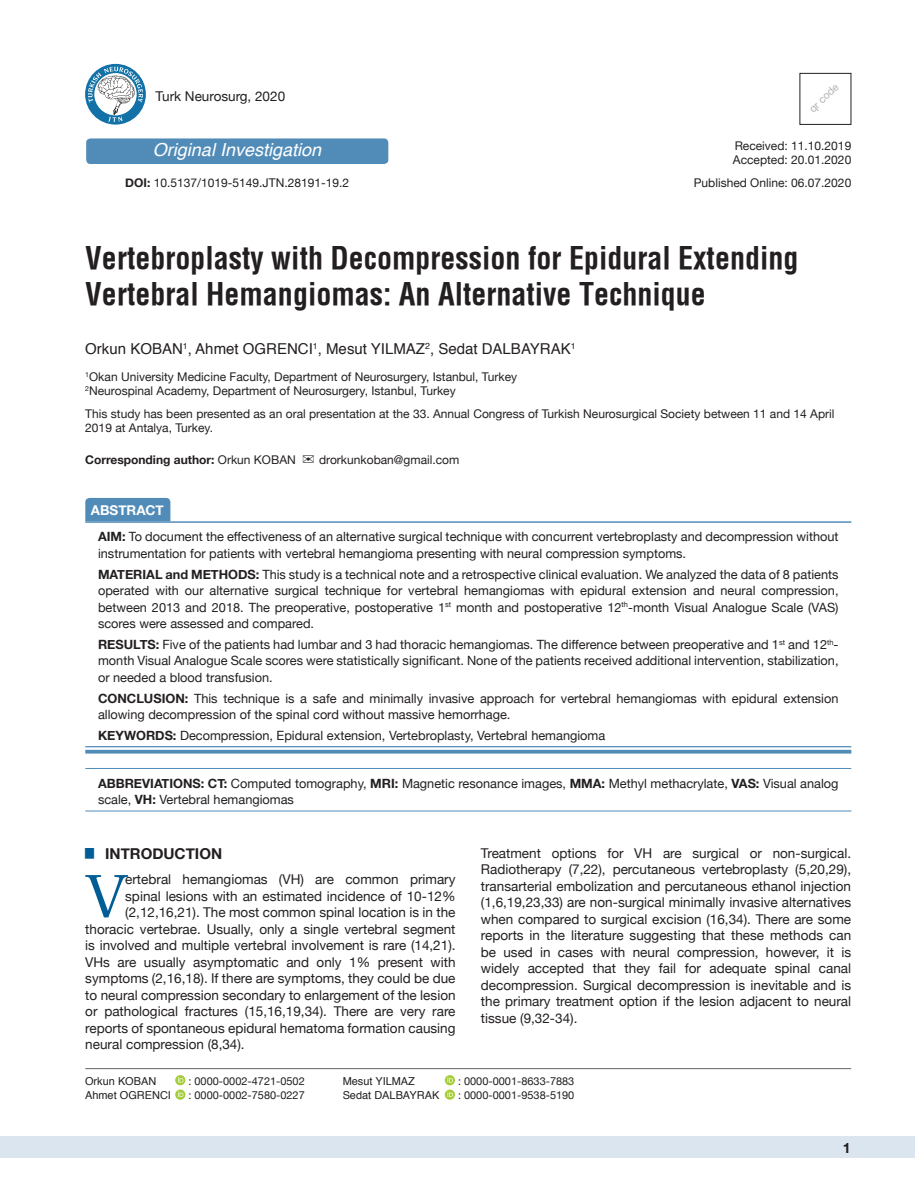
<style>
.page{position:relative;width:915px;height:1191px;background:#fff}
.page>*{position:absolute;margin:0;border:0;box-sizing:border-box;transform-origin:0 0}
.t1{font:61.2px "Utopia";color:#005d95}
.t2{font:700 30px/36px "Helvetica Condens";color:#231f20}
.t3{font:italic 18px "Helvetica";color:#fff}
.t4{font:15px "Helvetica";color:#231f20}
.t5{font:700 15px "Helvetica Neue";color:#231f20}
.t6{font:700 14.25px "Helvetica Neue";color:#231f20}
.t7{font:13.5px/16.5px "Helvetica Neue";color:#231f20;text-align:justify}
.t8{font:700 13.5px "Helvetica Neue";color:#fff}
.t9{font:12.75px/16.5px "Helvetica Neue";color:#231f20}
.t10{font:12px/14.4px "Helvetica Neue";color:#231f20}
.t11{font:700 12px "Helvetica Neue";color:#231f20}
.t12{font:10.95px "Helvetica Neue";color:#231f20}
.t13{font:10.95px "Helvetica";color:#231f20}
.t14{font:10.5px "Helvetica Neue";color:#b2b3b7}
.s1{font-weight:700}
.s2{font-weight:400}
</style>
<div class="page">
<div style="left:0;top:1136px;width:914px;height:22px;background:#dbe5f0"></div>
<div style="left:799px;top:73px;width:51px;height:52px;border:1px solid #231f20"></div>
<svg style="left:85px;top:64px;width:61px;height:61px"></svg>
<svg style="left:88px;top:67px;width:55px;height:55px"></svg>
<div style="left:86px;top:138px;width:302px;height:26px;background:#518cb9;border-radius:4px"></div>
<hr style="left:85px;top:1068px;width:765px;height:1px;background:#636366">
<div style="left:85px;top:498px;width:85px;height:23px;background:#518cb9"></div>
<svg style="left:85px;top:747px;width:766px;height:3px"></svg>
<hr style="left:85px;top:521px;width:766px;height:2px;background:#518cb9">
<hr style="left:85px;top:746px;width:766px;height:1px;background:#518cb9">
<hr style="left:85px;top:750px;width:766px;height:3px;background:#518cb9">
<hr style="left:85px;top:768px;width:766px;height:1px;background:#518cb9">
<hr style="left:85px;top:810px;width:766px;height:1px;background:#518cb9">
<svg style="left:175px;top:1075px;width:10px;height:10px"></svg>
<svg style="left:178px;top:1077px;width:5px;height:5px"></svg>
<svg style="left:175px;top:1089px;width:10px;height:10px"></svg>
<svg style="left:178px;top:1091px;width:5px;height:6px"></svg>
<svg style="left:444px;top:1075px;width:11px;height:10px"></svg>
<svg style="left:447px;top:1077px;width:6px;height:5px"></svg>
<svg style="left:444px;top:1089px;width:11px;height:10px"></svg>
<svg style="left:447px;top:1091px;width:6px;height:6px"></svg>
<p class="t7" style="left:156px;top:88px;width:131px">Turk Neurosurg, 2020</p>
<p class="t14" style="left:805px;top:105px;width:38px;rotate:-44deg">qr code</p>
<h3 class="t3" style="left:153px;top:136px;width:170px">Original Investigation</h3>
<p class="t10" style="left:125px;top:177px;width:225px"><span class="s1">DOI:</span> 10.5137/1019-5149.JTN.28191-19.2</p>
<p class="t10" style="left:732px;top:139px;width:120px">Received: 11.10.2019<br>Accepted: 20.01.2020</p>
<p class="t10" style="left:693px;top:176px;width:159px">Published Online: 06.07.2020</p>
<h2 class="t2" style="left:85px;top:240px;width:714px">Vertebroplasty with Decompression for Epidural Extending<br>Vertebral Hemangiomas: An Alternative Technique</h2>
<p class="t4" style="left:85px;top:337px;width:491px">Orkun KOBAN<sup>1</sup>, Ahmet OGRENCI<sup>1</sup>, Mesut YILMAZ<sup>2</sup>, Sedat DALBAYRAK<sup>1</sup></p>
<p class="t10" style="left:85px;top:370px;width:433px"><sup>1</sup>Okan University Medicine Faculty, Department of Neurosurgery, Istanbul, Turkey<br><sup>2</sup>Neurospinal Academy, Department of Neurosurgery, Istanbul, Turkey</p>
<p class="t10" style="left:85px;top:407px;width:750px">This study has been presented as an oral presentation at the 33. Annual Congress of Turkish Neurosurgical Society between 11 and 14 April<br>2019 at Antalya, Turkey.</p>
<p class="t11" style="left:85px;top:450px;width:212px">Corresponding author: <span class="s2">Orkun KOBAN</span></p>
<p class="t10" style="left:319px;top:453px;width:142px">drorkunkoban@gmail.com</p>
<p class="t8" style="left:91px;top:499px;width:75px">ABSTRACT</p>
<p class="t9" style="left:98px;top:529px;width:741px"><span class="s1">AIM:</span> To document the effectiveness of an alternative surgical technique with concurrent vertebroplasty and decompression without instrumentation for patients with vertebral hemangioma presenting with neural compression symptoms.</p>
<p class="t9" style="left:98px;top:566px;width:741px;text-align:justify"><span class="s1">MATERIAL and METHODS:</span> This study is a technical note and a retrospective clinical evaluation. We analyzed the data of 8 patients operated with our alternative surgical technique for vertebral hemangiomas with epidural extension and neural compression, between 2013 and 2018. The preoperative, postoperative 1<sup>st</sup> month and postoperative 12<sup>th</sup>-month Visual Analogue Scale (VAS) scores were assessed and compared.</p>
<p class="t9" style="left:98px;top:637px;width:741px;text-align:justify"><span class="s1">RESULTS:</span> Five of the patients had lumbar and 3 had thoracic hemangiomas. The difference between preoperative and 1<sup>st</sup> and 12<sup>th&shy;</sup>month Visual Analogue Scale scores were statistically significant. None of the patients received additional intervention, stabilization, or needed a blood transfusion.</p>
<p class="t9" style="left:98px;top:690px;width:741px"><span class="s1">CONCLUSION:</span> This technique is a safe and minimally invasive approach for vertebral hemangiomas with epidural extension allowing decompression of the spinal cord without massive hemorrhage.</p>
<p class="t9" style="left:98px;top:728px;width:508px"><span class="s1">KEYWORDS:</span> Decompression, Epidural extension, Vertebroplasty, Vertebral hemangioma</p>
<p class="t9" style="left:98px;top:775px;width:741px"><span class="s1">ABBREVIATIONS: CT:</span> Computed tomography, <span class="s1">MRI:</span> Magnetic resonance images, <span class="s1">MMA:</span> Methyl methacrylate, <span class="s1">VAS:</span> Visual analog scale, <span class="s1">VH:</span> Vertebral hemangiomas</p>
<p class="t7" style="left:480px;top:845px;width:371px">Treatment options for VH are surgical or non-surgical.<br>Radiotherapy (7,22), percutaneous vertebroplasty (5,20,29), transarterial embolization and percutaneous ethanol injection (1,6,19,23,33) are non-surgical minimally invasive alternatives when compared to surgical excision (16,34). There are some reports in the literature suggesting that these methods can be used in cases with neural compression, however, it is widely accepted that they fail for adequate spinal canal decompression. Surgical decompression is inevitable and is the primary treatment option if the lesion adjacent to neural tissue (9,32-34).</p>
<p class="t5" style="left:85px;top:842px;width:138px"><sup>█</sup> INTRODUCTION</p>
<h1 class="t1" style="left:86px;top:861px;width:40px">V</h1>
<p class="t7" style="left:125px;top:872px;width:332px">ertebral hemangiomas (VH) are common primary</p>
<p class="t7" style="left:125px;top:888px;width:332px">spinal lesions with an estimated incidence of 10-12%</p>
<p class="t7" style="left:125px;top:905px;width:332px">(2,12,16,21). The most common spinal location is in the</p>
<p class="t7" style="left:85px;top:921px;width:371px">thoracic vertebrae. Usually, only a single vertebral segment</p>
<p class="t7" style="left:85px;top:938px;width:371px">is involved and multiple vertebral involvement is rare (14,21).</p>
<p class="t7" style="left:85px;top:954px;width:371px">VHs are usually asymptomatic and only 1% present with</p>
<p class="t7" style="left:85px;top:971px;width:371px">symptoms (2,16,18). If there are symptoms, they could be due</p>
<p class="t7" style="left:85px;top:987px;width:371px">to neural compression secondary to enlargement of the lesion</p>
<p class="t7" style="left:85px;top:1004px;width:371px">or pathological fractures (15,16,19,34). There are very rare</p>
<p class="t7" style="left:85px;top:1020px;width:371px">reports of spontaneous epidural hematoma formation causing</p>
<p class="t7" style="left:85px;top:1037px;width:161px">neural compression (8,34).</p>
<p class="t13" style="left:85px;top:1072px;width:73px">Orkun KOBAN</p>
<p class="t12" style="left:188px;top:1072px;width:118px">: 0000-0002-4721-0502</p>
<p class="t13" style="left:85px;top:1086px;width:87px">Ahmet OGRENCI</p>
<p class="t12" style="left:188px;top:1087px;width:118px">: 0000-0002-7580-0227</p>
<p class="t13" style="left:342px;top:1072px;width:74px">Mesut YILMAZ</p>
<p class="t12" style="left:458px;top:1072px;width:118px">: 0000-0001-8633-7883</p>
<p class="t13" style="left:342px;top:1086px;width:98px">Sedat DALBAYRAK</p>
<p class="t12" style="left:458px;top:1087px;width:118px">: 0000-0001-9538-5190</p>
<p class="t6" style="left:842px;top:1137px;width:9px">1</p>
</div>
